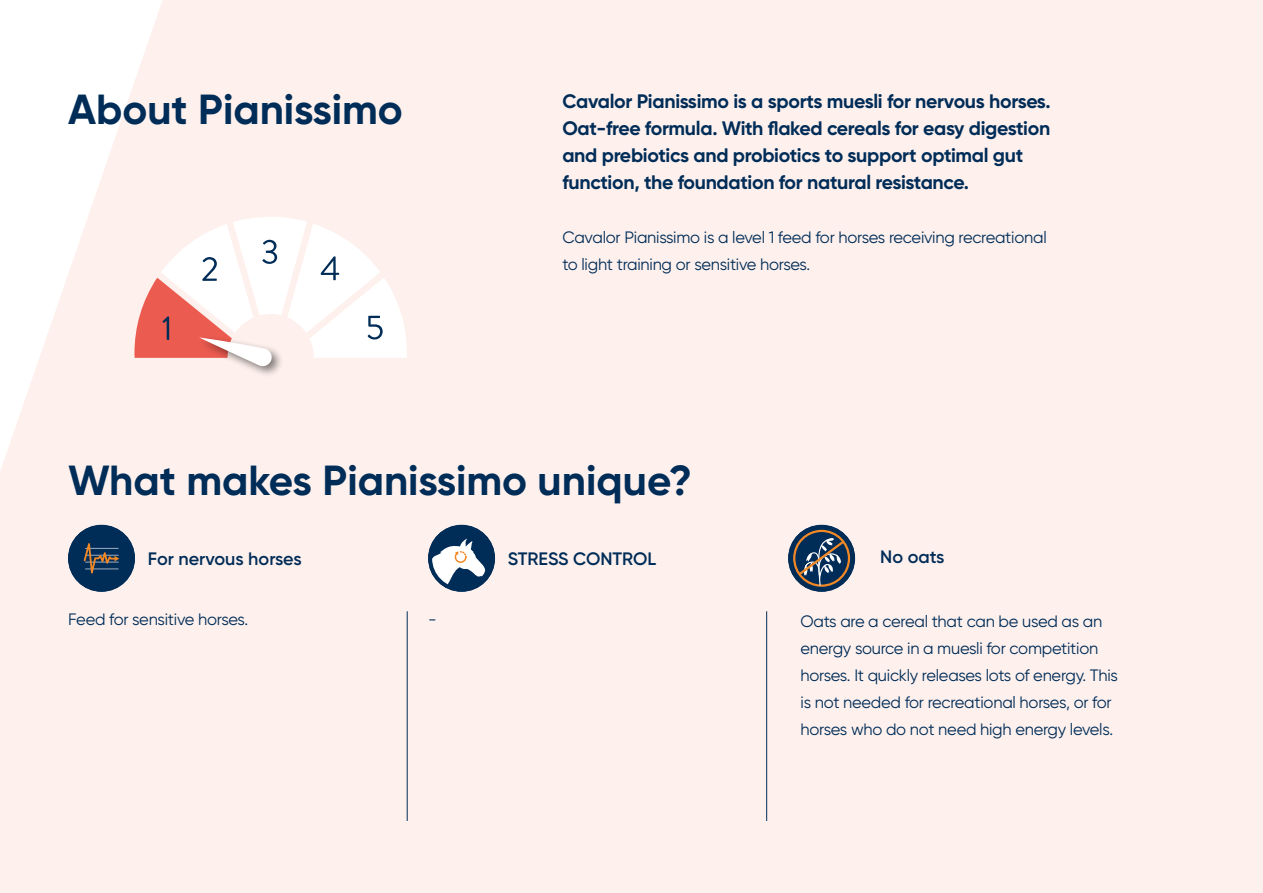
<style>
.page{position:relative;width:1263px;height:893px;background:#fef1ed}
.page>*{position:absolute;margin:0;border:0;box-sizing:border-box;transform-origin:0 0}
.Tussenkop{font:700 42px "Gilroy";color:#002c58}
.Body{font:700 19.5px/27px "Gilroy";letter-spacing:-.015em;color:#002c58}
.Body-2{font:600 18px "Gilroy";color:#002c58}
.Body-3{font:16.5px/27px "Gilroy";letter-spacing:-.015em;color:#002c58}
</style>
<div class="page">
<div style="left:68px;top:525px;width:67px;height:67px;background:#002c58;border-radius:50%"></div>
<svg style="left:84px;top:543px;width:35px;height:30px"></svg>
<div style="left:428px;top:525px;width:67px;height:67px;background:#002c58;border-radius:50%"></div>
<svg style="left:432px;top:538px;width:53px;height:50px"></svg>
<hr style="left:407px;top:611px;width:1px;height:210px;background:#002c58">
<hr style="left:766px;top:611px;width:1px;height:210px;background:#002c58">
<div style="left:788px;top:525px;width:67px;height:67px;background:#002c58;border-radius:50%"></div>
<svg style="left:793px;top:530px;width:57px;height:57px"></svg>
<div style="left:197px;top:334px;width:87px;height:44px;background:#000;opacity:.5"></div>
<svg style="left:134px;top:217px;width:273px;height:150px"></svg>
<p class="Tussenkop" style="left:68px;top:83px;width:336px">About Pianissimo</p>
<p class="Body" style="left:562px;top:88px;width:490px">Cavalor Pianissimo is a sports muesli for nervous horses.<br>Oat-free formula. With flaked cereals for easy digestion and prebiotics and probiotics to support optimal gut function, the foundation for natural resistance.</p>
<p class="Body-3" style="left:562px;top:224px;width:486px">Cavalor Pianissimo is a level 1 feed for horses receiving recreational to light training or sensitive horses.</p>
<p class="Tussenkop" style="left:68px;top:454px;width:625px">What makes Pianissimo unique?</p>
<p class="Body-2" style="left:148px;top:548px;width:155px">For nervous horses</p>
<p class="Body-2" style="left:508px;top:548px;width:150px">STRESS CONTROL</p>
<p class="Body-3" style="left:68px;top:605px;width:182px">Feed for sensitive horses.</p>
<p class="Body-3" style="left:428px;top:605px;width:10px">-</p>
<p class="Body-2" style="left:880px;top:545px;width:66px">No oats</p>
<p class="Body-3" style="left:800px;top:608px;width:319px">Oats are a cereal that can be used as an energy source in a muesli for competition horses. It quickly releases lots of energy. This is not needed for recreational horses, or for horses who do not need high energy levels.</p>
</div>
